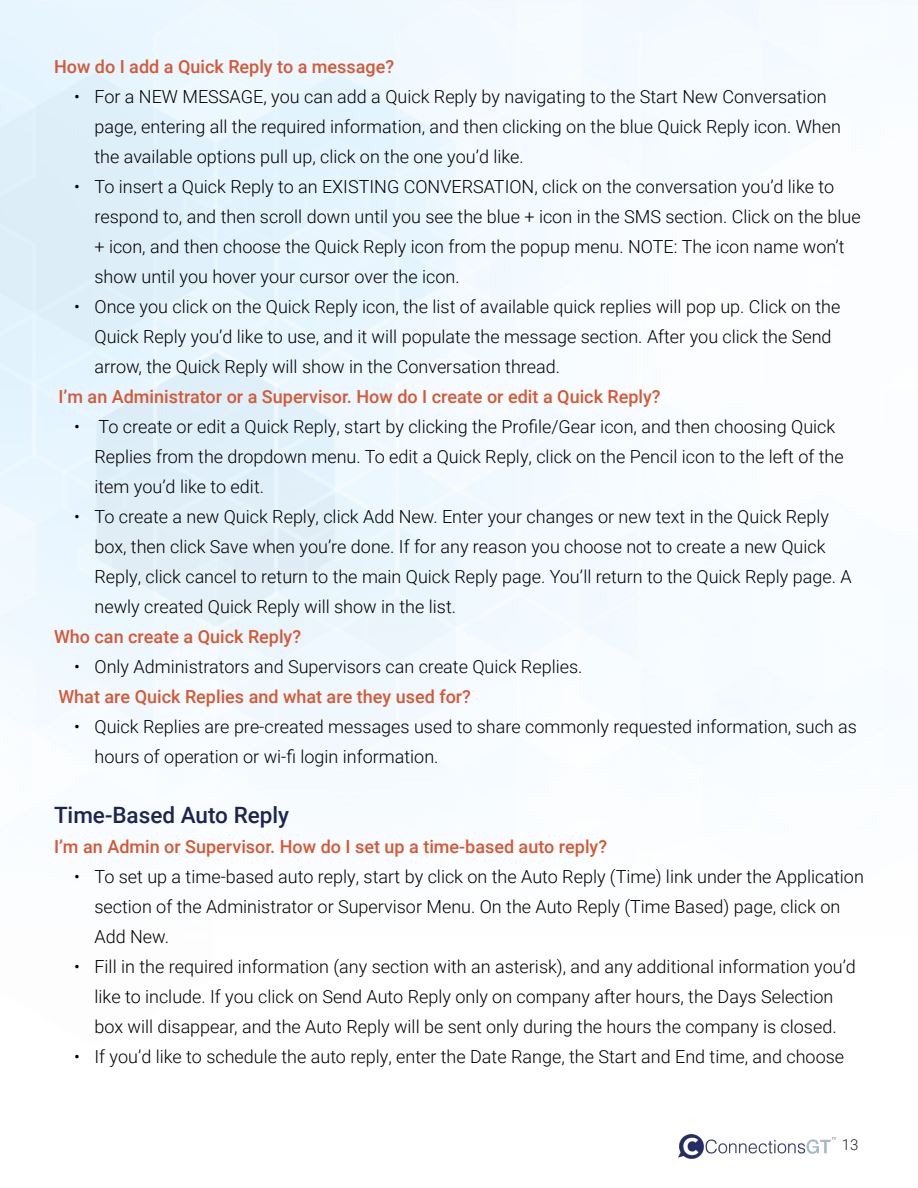
<style>
.page{position:relative;width:918px;height:1188px;background:#fff}
.page>*{position:absolute;margin:0;border:0;box-sizing:border-box;transform-origin:0 0}
.t1{font:500 22.5px "Roboto";color:#1d2452}
.t2{font:300 18px/30px "Roboto";color:#000}
.t3{font:500 18px "Roboto";color:#d45937}
.t4{font:300 15px "Roboto";color:#231f20}
</style>
<div class="page">
<img style="left:678px;top:1134px;width:157px;height:25px">
<p class="t3" style="left:54px;top:54px;width:342px">How do I add a Quick Reply to a message?</p>
<p class="t2" style="left:94px;top:81px;width:748px;text-indent:-20px">• For a NEW MESSAGE, you can add a Quick Reply by navigating to the Start New Conversation page, entering all the required information, and then clicking on the blue Quick Reply icon. When the available options pull up, click on the one you’d like.</p>
<p class="t2" style="left:94px;top:171px;width:768px;text-indent:-20px">• To insert a Quick Reply to an EXISTING CONVERSATION, click on the conversation you’d like to respond to, and then scroll down until you see the blue + icon in the SMS section. Click on the blue + icon, and then choose the Quick Reply icon from the popup menu. NOTE: The icon name won’t show until you hover your cursor over the icon.</p>
<p class="t2" style="left:94px;top:291px;width:747px;text-indent:-20px">• Once you click on the Quick Reply icon, the list of available quick replies will pop up. Click on the<br>Quick Reply you’d like to use, and it will populate the message section. After you click the Send arrow, the Quick Reply will show in the Conversation thread.</p>
<p class="t3" style="left:58px;top:384px;width:604px">I’m an Administrator or a Supervisor. How do I create or edit a Quick Reply?</p>
<p class="t2" style="left:94px;top:411px;width:751px;text-indent:-20px">• To create or edit a Quick Reply, start by clicking the Profile/Gear icon, and then choosing Quick<br>Replies from the dropdown menu. To edit a Quick Reply, click on the Pencil icon to the left of the item you’d like to edit.</p>
<p class="t2" style="left:94px;top:501px;width:759px;text-indent:-20px">• To create a new Quick Reply, click Add New. Enter your changes or new text in the Quick Reply box, then click Save when you’re done. If for any reason you choose not to create a new Quick Reply, click cancel to return to the main Quick Reply page. You’ll return to the Quick Reply page. A newly created Quick Reply will show in the list.</p>
<p class="t3" style="left:54px;top:624px;width:249px">Who can create a Quick Reply?</p>
<p class="t2" style="left:74px;top:651px;width:510px">• Only Administrators and Supervisors can create Quick Replies.</p>
<p class="t3" style="left:58px;top:684px;width:414px">What are Quick Replies and what are they used for?</p>
<p class="t2" style="left:94px;top:711px;width:764px;text-indent:-20px">• Quick Replies are pre-created messages used to share commonly requested information, such as hours of operation or wi-fi login information.</p>
<p class="t1" style="left:54px;top:799px;width:237px">Time-Based Auto Reply</p>
<p class="t3" style="left:54px;top:834px;width:555px">I’m an Admin or Supervisor. How do I set up a time-based auto reply?</p>
<p class="t2" style="left:94px;top:861px;width:771px;text-indent:-20px">• To set up a time-based auto reply, start by click on the Auto Reply (Time) link under the Application section of the Administrator or Supervisor Menu. On the Auto Reply (Time Based) page, click on<br>Add New.</p>
<p class="t2" style="left:74px;top:951px;width:783px;text-align:center">• Fill in the required information (any section with an asterisk), and any additional information you’d like to include. If you click on Send Auto Reply only on company after hours, the Days Selection<br>box will disappear, and the Auto Reply will be sent only during the hours the company is closed.</p>
<p class="t2" style="left:74px;top:1041px;width:771px">• If you’d like to schedule the auto reply, enter the Date Range, the Start and End time, and choose</p>
<p class="t4" style="left:842px;top:1134px;width:18px">13</p>
</div>
